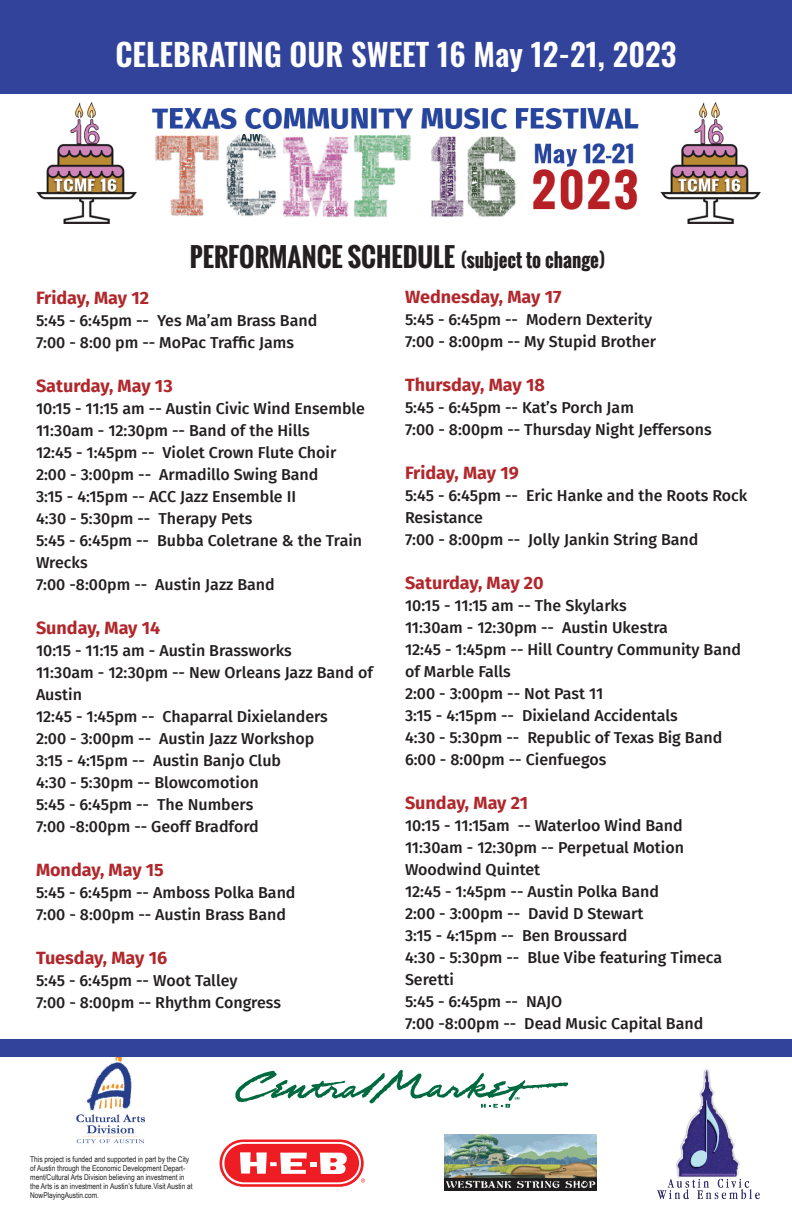
<style>
.page{position:relative;width:792px;height:1224px;background:#fff}
.page>*{position:absolute;margin:0;border:0;box-sizing:border-box;transform-origin:0 0}
.t1{font:600 31px "Oswald";color:#fff}
.t2{font:700 25.7px "Oswald";color:#231f20}
.t3{font:700 17.8px "Fira Sans";color:#b1272b}
.t4{font:500 15.8px/22px "Fira Sans";color:#231f20}
.t5{font:8px/9px "Arial Narrow";color:#231f20}
.s1{font-size:18.8px}
</style>
<div class="page">
<img style="left:76px;top:1057px;width:69px;height:87px">
<svg style="left:235px;top:1070px;width:333px;height:38px"></svg>
<div style="left:220px;top:1140px;width:143px;height:46px;border:1px solid #ee1d23;border-radius:23px"></div>
<svg style="left:222px;top:1142px;width:143px;height:42px"></svg>
<img style="left:444px;top:1134px;width:152px;height:56px">
<img style="left:657px;top:1069px;width:103px;height:131px">
<div style="left:0;top:0;width:792px;height:94px;background:#31439a"></div>
<img style="left:36px;top:102px;width:725px;height:121px">
<div style="left:0;top:1040px;width:792px;height:17px;background:#31439a"></div>
<h1 class="t1" style="left:115px;top:38px;width:563px">CELEBRATING OUR SWEET 16 May 12-21, 2023</h1>
<h2 class="t2" style="left:190px;top:238px;width:417px">PERFORMANCE SCHEDULE <span class="s1">(subject to change)</span></h2>
<p class="t3" style="left:36px;top:283px;width:115px">Friday, May 12</p>
<p class="t4" style="left:36px;top:309px;width:283px">5:45 - 6:45pm -- Yes Ma’am Brass Band<br>7:00 - 8:00 pm -- MoPac Traffic Jams</p>
<p class="t3" style="left:36px;top:371px;width:138px">Saturday, May 13</p>
<p class="t4" style="left:36px;top:397px;width:330px">10:15 - 11:15 am -- Austin Civic Wind Ensemble 11:30am - 12:30pm -- Band of the Hills<br>12:45 - 1:45pm -- Violet Crown Flute Choir 2:00 - 3:00pm -- Armadillo Swing Band<br>3:15 - 4:15pm -- ACC Jazz Ensemble II<br>4:30 - 5:30pm -- Therapy Pets<br>5:45 - 6:45pm -- Bubba Coletrane &amp; the Train Wrecks<br>7:00 -8:00pm -- Austin Jazz Band</p>
<p class="t3" style="left:36px;top:613px;width:126px">Sunday, May 14</p>
<p class="t4" style="left:36px;top:639px;width:339px">10:15 - 11:15 am - Austin Brassworks<br>11:30am - 12:30pm -- New Orleans Jazz Band of<br>Austin<br>12:45 - 1:45pm -- Chaparral Dixielanders<br>2:00 - 3:00pm -- Austin Jazz Workshop<br>3:15 - 4:15pm -- Austin Banjo Club<br>4:30 - 5:30pm -- Blowcomotion<br>5:45 - 6:45pm -- The Numbers<br>7:00 -8:00pm -- Geoff Bradford</p>
<p class="t3" style="left:36px;top:855px;width:129px">Monday, May 15</p>
<p class="t4" style="left:36px;top:881px;width:261px">5:45 - 6:45pm -- Amboss Polka Band<br>7:00 - 8:00pm -- Austin Brass Band</p>
<p class="t3" style="left:36px;top:943px;width:133px">Tuesday, May 16</p>
<p class="t4" style="left:36px;top:969px;width:246px">5:45 - 6:45pm -- Woot Talley<br>7:00 - 8:00pm -- Rhythm Congress</p>
<p class="t3" style="left:405px;top:282px;width:158px">Wednesday, May 17</p>
<p class="t4" style="left:405px;top:308px;width:253px">5:45 - 6:45pm -- Modern Dexterity<br>7:00 - 8:00pm -- My Stupid Brother</p>
<p class="t3" style="left:405px;top:370px;width:141px">Thursday, May 18</p>
<p class="t4" style="left:405px;top:396px;width:308px">5:45 - 6:45pm -- Kat’s Porch Jam<br>7:00 - 8:00pm -- Thursday Night Jeffersons</p>
<p class="t3" style="left:405px;top:458px;width:115px">Friday, May 19</p>
<p class="t4" style="left:405px;top:484px;width:344px">5:45 - 6:45pm -- Eric Hanke and the Roots Rock<br>Resistance<br>7:00 - 8:00pm -- Jolly Jankin String Band</p>
<p class="t3" style="left:405px;top:568px;width:140px">Saturday, May 20</p>
<p class="t4" style="left:405px;top:594px;width:338px">10:15 - 11:15 am -- The Skylarks<br>11:30am - 12:30pm -- Austin Ukestra<br>12:45 - 1:45pm -- Hill Country Community Band of Marble Falls<br>2:00 - 3:00pm -- Not Past 11<br>3:15 - 4:15pm -- Dixieland Accidentals<br>4:30 - 5:30pm -- Republic of Texas Big Band<br>6:00 - 8:00pm -- Cienfuegos</p>
<p class="t3" style="left:405px;top:788px;width:125px">Sunday, May 21</p>
<p class="t4" style="left:405px;top:814px;width:319px">10:15 - 11:15am -- Waterloo Wind Band<br>11:30am - 12:30pm -- Perpetual Motion<br>Woodwind Quintet<br>12:45 - 1:45pm -- Austin Polka Band<br>2:00 - 3:00pm -- David D Stewart<br>3:15 - 4:15pm -- Ben Broussard<br>4:30 - 5:30pm -- Blue Vibe featuring Timeca<br>Seretti<br>5:45 - 6:45pm -- NAJO<br>7:00 -8:00pm -- Dead Music Capital Band</p>
<p class="t5" style="left:30px;top:1154px;width:164px">This project is funded and supported in part by the City of Austin through the Economic Development Depart&shy;ment/Cultural Arts Division believing an investment in the Arts is an investment in Austin’s future.Visit Austin at NowPlayingAustin.com.</p>
</div>
